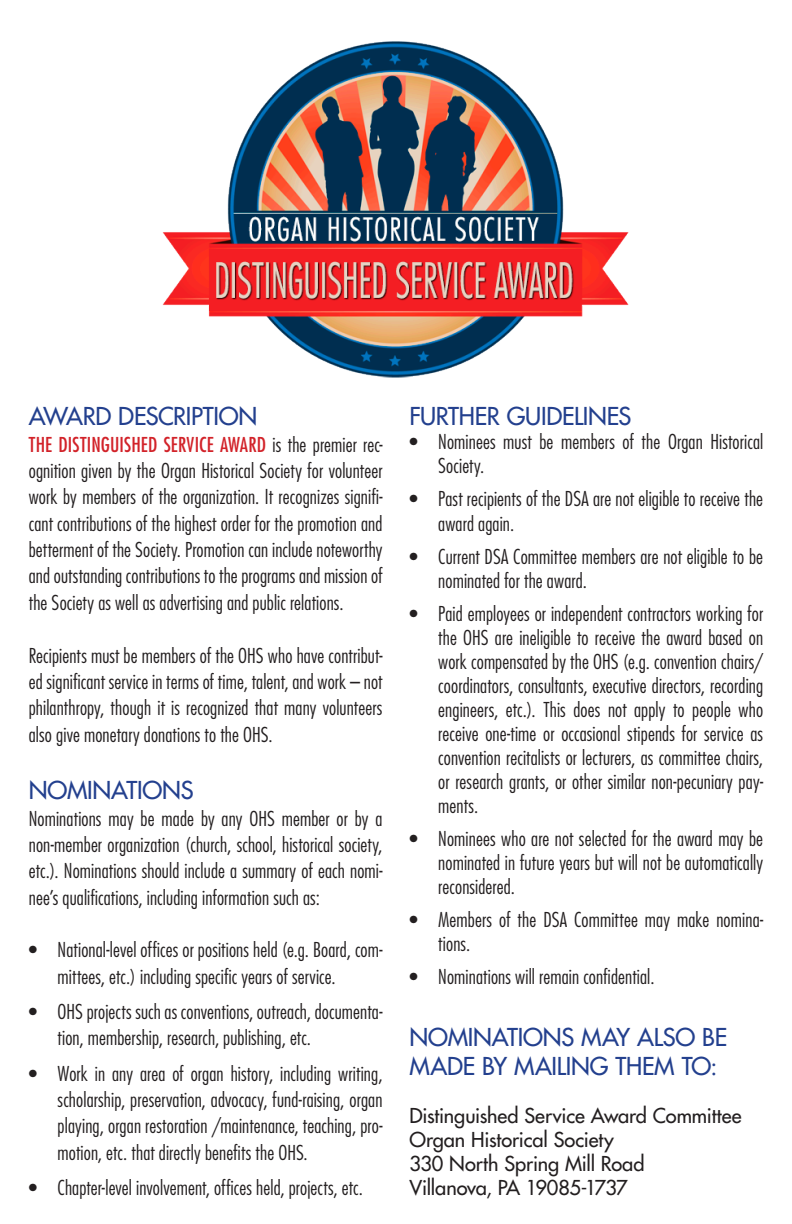
<style>
.page{position:relative;width:792px;height:1224px;background:#fff}
.page>*{position:absolute;margin:0;border:0;box-sizing:border-box;transform-origin:0 0}
.t1{font:500 24px/28.8px "Futura Std";letter-spacing:-.01em;color:#23408e}
.Body{font:300 condensed 20px/26.4px "Futura Std";letter-spacing:.005em;color:#231f20;text-align:justify}
.Body-2{font:500 20px "Futura Std";letter-spacing:-.005em;color:#231f20}
.s1{font-weight:400;color:#d22229}
</style>
<div class="page">
<img style="left:162px;top:41px;width:467px;height:337px">
<p class="t1" style="left:29px;top:402px;width:230px">AWARD DESCRIPTION</p>
<p class="Body" style="left:29px;top:431px;width:355px"><span class="s1">THE DISTINGUISHED SERVICE AWARD</span> is the premier rec&shy;ognition given by the Organ Historical Society for volunteer work by members of the organization. It recognizes signifi&shy;cant contributions of the highest order for the promotion and betterment of the Society. Promotion can include noteworthy and outstanding contributions to the programs and mission of the Society as well as advertising and public relations.</p>
<p class="Body" style="left:29px;top:642px;width:355px">Recipients must be members of the OHS who have contribut&shy;ed significant service in terms of time, talent, and work – not philanthropy, though it is recognized that many volunteers also give monetary donations to the OHS.</p>
<p class="t1" style="left:29px;top:776px;width:166px">NOMINATIONS</p>
<p class="Body" style="left:29px;top:805px;width:355px">Nominations may be made by any OHS member or by a non-member organization (church, school, historical society, etc.). Nominations should include a summary of each nomi&shy;nee’s qualifications, including information such as:</p>
<p class="Body" style="left:58px;top:937px;width:326px;text-indent:-29px">• National-level offices or positions held (e.g. Board, com&shy;mittees, etc.) including specific years of service.</p>
<p class="Body" style="left:58px;top:998px;width:326px;text-indent:-29px">• OHS projects such as conventions, outreach, documenta&shy;tion, membership, research, publishing, etc.</p>
<p class="Body" style="left:58px;top:1060px;width:326px;text-indent:-29px">• Work in any area of organ history, including writing, scholarship, preservation, advocacy, fund-raising, organ playing, organ restoration /maintenance, teaching, pro&shy;motion, etc. that directly benefits the OHS.</p>
<p class="Body" style="left:29px;top:1175px;width:336px">• Chapter-level involvement, offices held, projects, etc.</p>
<p class="t1" style="left:410px;top:402px;width:223px">FURTHER GUIDELINES</p>
<p class="Body" style="left:438px;top:430px;width:326px;line-height:24px;text-indent:-29px">• Nominees must be members of the Organ Historical<br>Society.</p>
<p class="Body" style="left:438px;top:487px;width:326px;line-height:24px;text-indent:-29px">• Past recipients of the DSA are not eligible to receive the award again.</p>
<p class="Body" style="left:438px;top:544px;width:326px;line-height:24px;text-indent:-29px">• Current DSA Committee members are not eligible to be nominated for the award.</p>
<p class="Body" style="left:438px;top:601px;width:326px;line-height:24px;text-indent:-29px">• Paid employees or independent contractors working for the OHS are ineligible to receive the award based on work compensated by the OHS (e.g. convention chairs/ coordinators, consultants, executive directors, recording engineers, etc.). This does not apply to people who receive one-time or occasional stipends for service as convention recitalists or lecturers, as committee chairs, or research grants, or other similar non-pecuniary pay&shy;ments.</p>
<p class="Body" style="left:438px;top:827px;width:326px;line-height:24px;text-indent:-29px">• Nominees who are not selected for the award may be nominated in future years but will not be automatically reconsidered.</p>
<p class="Body" style="left:438px;top:908px;width:326px;line-height:24px;text-indent:-29px">• Members of the DSA Committee may make nomina&shy;tions.</p>
<p class="Body" style="left:410px;top:964px;width:247px">• Nominations will remain confidential.</p>
<p class="t1" style="left:410px;top:1023px;width:319px">NOMINATIONS MAY ALSO BE<br>MADE BY MAILING THEM TO:</p>
<p class="Body-2" style="left:410px;top:1103px;width:333px">Distinguished Service Award Committee</p>
<p class="Body-2" style="left:410px;top:1127px;width:206px">Organ Historical Society</p>
<p class="Body-2" style="left:410px;top:1151px;width:237px">330 North Spring Mill Road</p>
<p class="Body-2" style="left:410px;top:1175px;width:220px">Villanova, PA 19085-1737</p>
</div>
